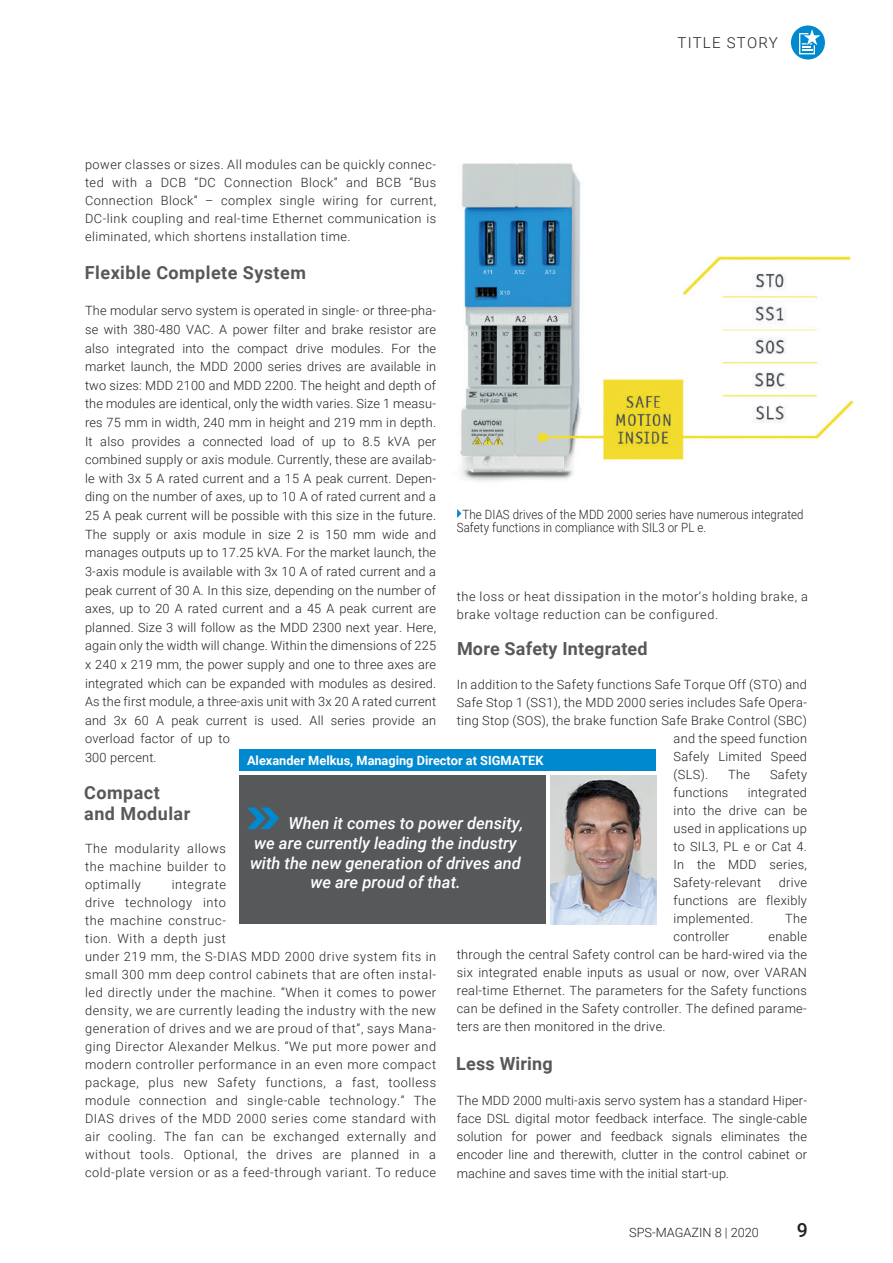
<style>
.page{position:relative;width:893px;height:1263px;background:#fff}
.page>*{position:absolute;margin:0;border:0;box-sizing:border-box;transform-origin:0 0}
.t1{font:500 19.5px "Roboto";color:#231f20}
.t2{font:700 18px/21.6px "Roboto";letter-spacing:.025em;color:#57585a}
.t3{font:italic 500 16.5px "Roboto";color:#fff}
.t4{font:300 15px "Roboto";letter-spacing:.085em;color:#231f20}
.t5{font:300 12.75px/18.6px "Roboto";letter-spacing:.015em;color:#231f20;text-align:justify}
.t6{font:300 12.75px/18px "Roboto";letter-spacing:.045em;color:#231f20}
.t7{font:300 12.75px/13.8px "Roboto";letter-spacing:.015em;color:#231f20;scale:.9 1}
.t8{font:700 12.75px "Roboto";color:#fff}
</style>
<div class="page">
<svg style="left:791px;top:26px;width:34px;height:34px"></svg>
<svg style="left:799px;top:29px;width:21px;height:25px"></svg>
<div style="left:240px;top:775px;width:306px;height:149px;background:#57585a"></div>
<svg style="left:247px;top:807px;width:32px;height:22px"></svg>
<div style="left:240px;top:750px;width:416px;height:21px;background:#0089cf"></div>
<img style="left:550px;top:775px;width:106px;height:149px">
<img style="left:460px;top:163px;width:394px;height:319px">
<svg style="left:457px;top:509px;width:4px;height:9px"></svg>
<p class="t4" style="left:677px;top:32px;width:102px">TITLE STORY</p>
<p class="t5" style="left:85px;top:155px;width:353px;line-height:18px">power classes or sizes. All modules can be quickly connec&shy;ted with a DCB “DC Connection Block” and BCB “Bus Connection Block” – complex single wiring for current, DC-link coupling and real-time Ethernet communication is eliminated, which shortens installation time.</p>
<h2 class="t2" style="left:85px;top:261px;width:222px">Flexible Complete System</h2>
<p class="t5" style="left:85px;top:301px;width:353px;text-align:left">The modular servo system is operated in single- or three-pha&shy;se with 380-480 VAC. A power filter and brake resistor are also integrated into the compact drive modules. For the market launch, the MDD 2000 series drives are available in two sizes: MDD 2100 and MDD 2200. The height and depth of the modules are identical, only the width varies. Size 1 measu&shy;res 75 mm in width, 240 mm in height and 219 mm in depth.<br>It also provides a connected load of up to 8.5 kVA per combined supply or axis module. Currently, these are availab&shy;le with 3x 5 A rated current and a 15 A peak current. Depen&shy;ding on the number of axes, up to 10 A of rated current and a 25 A peak current will be possible with this size in the future.<br>The supply or axis module in size 2 is 150 mm wide and manages outputs up to 17.25 kVA. For the market launch, the 3-axis module is available with 3x 10 A of rated current and a peak current of 30 A. In this size, depending on the number of axes, up to 20 A rated current and a 45 A peak current are planned. Size 3 will follow as the MDD 2300 next year. Here, again only the width will change. Within the dimensions of 225 x 240 x 219 mm, the power supply and one to three axes are integrated which can be expanded with modules as desired.<br>As the first module, a three-axis unit with 3x 20 A rated current and 3x 60 A peak current is used. All series provide an overload factor of up to<br>300 percent.</p>
<h2 class="t2" style="left:84px;top:781px;width:107px">Compact and Modular</h2>
<p class="t5" style="left:85px;top:839px;width:142px;line-height:18px">The modularity allows the machine builder to optimally</p>
<p class="t7" style="left:457px;top:507px;width:387px;text-indent:6px">The DIAS drives of the MDD 2000 series have numerous integrated<br>Safety functions in compliance with SIL3 or PL e.</p>
<p class="t6" style="left:457px;top:587px;width:353px">the loss or heat dissipation in the motor’s holding brake, a brake voltage reduction can be configured.</p>
<h2 class="t2" style="left:457px;top:637px;width:192px">More Safety Integrated</h2>
<p class="t5" style="left:457px;top:674px;width:352px">In addition to the Safety functions Safe Torque Off (STO) and</p>
<p class="t5" style="left:457px;top:692px;width:352px">Safe Stop 1 (SS1), the MDD 2000 series includes Safe Opera-</p>
<p class="t5" style="left:457px;top:710px;width:352px">ting Stop (SOS), the brake function Safe Brake Control (SBC)</p>
<p class="t5" style="left:673px;top:728px;width:135px">and the speed function</p>
<p class="t5" style="left:673px;top:746px;width:135px">Safely Limited Speed</p>
<p class="t5" style="left:673px;top:764px;width:36px">(SLS).</p>
<p class="t5" style="left:728px;top:764px;width:23px">The</p>
<p class="t5" style="left:770px;top:764px;width:38px">Safety</p>
<p class="t5" style="left:673px;top:782px;width:56px">functions</p>
<p class="t8" style="left:247px;top:752px;width:298px">Alexander Melkus, Managing Director at SIGMATEK</p>
<p class="t5" style="left:673px;top:783px;width:135px;line-height:18px;text-indent:74px">integrated into the drive can be used in applications up to SIL3, PL e or Cat 4.<br>In the MDD series, Safety-relevant</p>
<p class="t3" style="left:289px;top:811px;width:236px">When it comes to power density,</p>
<p class="t3" style="left:254px;top:831px;width:264px">we are currently leading the industry</p>
<p class="t3" style="left:250px;top:851px;width:273px">with the new generation of drives and</p>
<p class="t3" style="left:310px;top:871px;width:152px">we are proud of that.</p>
<p class="t5" style="left:673px;top:873px;width:135px;line-height:18px;text-indent:105px">drive functions are flexibly implemented.</p>
<p class="t6" style="left:85px;top:875px;width:353px;text-indent:87px">integrate<br>drive technology into<br>the machine construc-<br>tion. With a depth just<br>under 219 mm, the S-DIAS MDD 2000 drive system fits in small 300 mm deep control cabinets that are often instal&shy;led directly under the machine. “When it comes to power density, we are currently leading the industry with the new generation of drives and we are proud of that”, says Mana&shy;ging Director Alexander Melkus. “We put more power and modern controller performance in an even more compact package, plus new Safety functions, a fast, toolless module connection and single-cable technology.” The DIAS drives of the MDD 2000 series come standard with air cooling. The fan can be exchanged externally and without tools. Optional, the drives are planned in a cold-plate version or as a feed-through variant. To reduce</p>
<p class="t5" style="left:785px;top:908px;width:23px">The</p>
<p class="t5" style="left:457px;top:927px;width:352px;line-height:18px;text-indent:312px">enable through the central Safety control can be hard-wired via the six integrated enable inputs as usual or now, over VARAN real-time Ethernet. The parameters for the Safety functions can be defined in the Safety controller. The defined parame&shy;ters are then monitored in the drive.</p>
<p class="t5" style="left:673px;top:926px;width:57px">controller</p>
<h2 class="t2" style="left:456px;top:1052px;width:98px">Less Wiring</h2>
<p class="t5" style="left:457px;top:1091px;width:352px;line-height:18px">The MDD 2000 multi-axis servo system has a standard Hiper&shy;face DSL digital motor feedback interface. The single-cable solution for power and feedback signals eliminates the encoder line and therewith, clutter in the control cabinet or machine and saves time with the initial start-up.</p>
<p class="t5" style="left:629px;top:1223px;width:131px">SPS-MAGAZIN 8 | 2020</p>
<h1 class="t1" style="left:797px;top:1216px;width:13px">9</h1>
</div>
